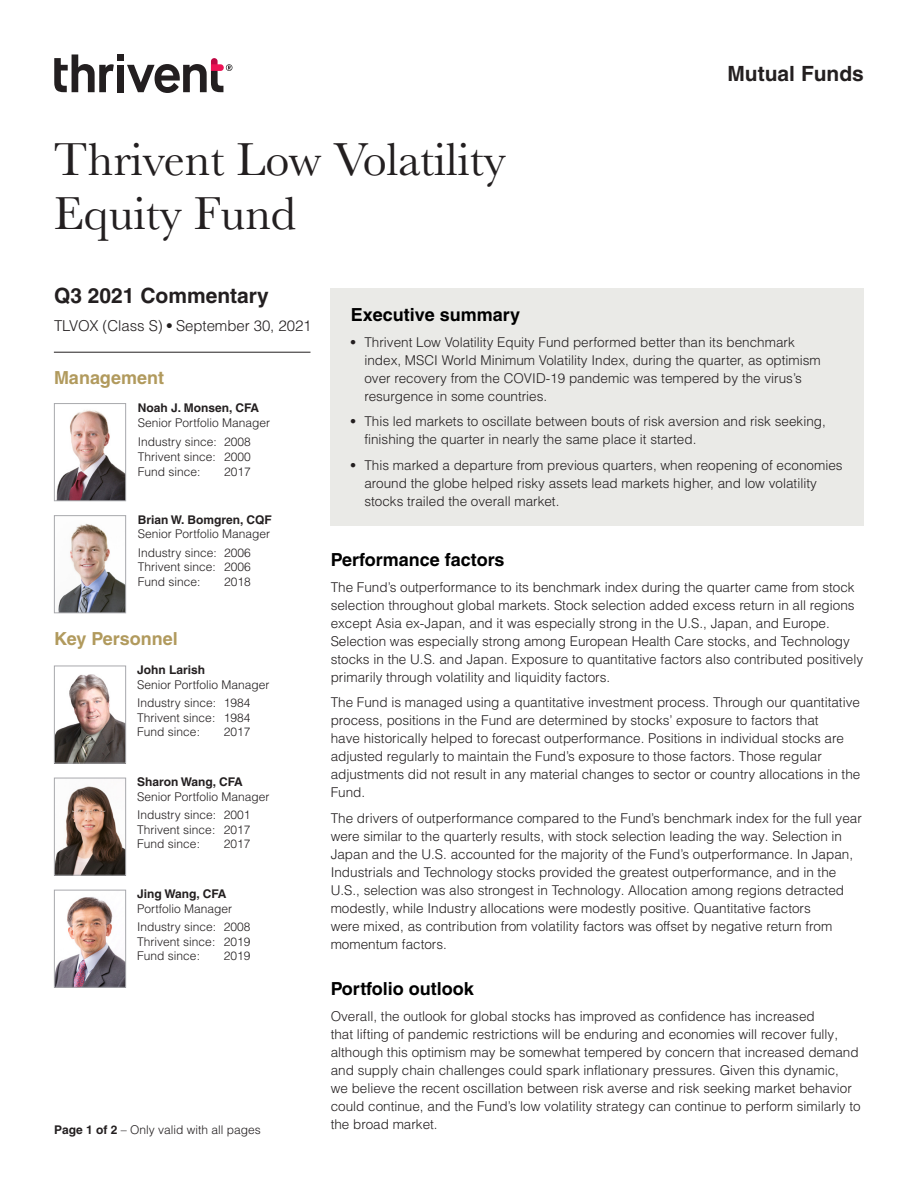
<style>
.page{position:relative;width:918px;height:1188px;background:#fff}
.page>*{position:absolute;margin:0;border:0;box-sizing:border-box;transform-origin:0 0}
.t1{font:48px/54px "Baskerville";color:#231f20}
.Graph_data_heading{font:700 21px "Helvetica LT Pro";color:#231f20}
.Commentary_heading{font:700 18px "Helvetica LT Pro";color:#000}
._2nd_subheading{font:700 18px "Helvetica LT Pro";color:#b19a5d}
.Graph_data_heading-2{font:300 15px "Helvetica LT Pro";letter-spacing:-.005em;color:#231f20}
.Commentary_body{font:300 13.5px/18px "Helvetica LT Pro";color:#231f20}
.t2{font:300 12px/14.4px "Helvetica LT Pro";color:#231f20}
.s1{font-weight:700}
</style>
<div class="page">
<div style="left:331px;top:288px;width:533px;height:238px;background:#eaeae7"></div>
<svg style="left:54px;top:54px;width:60px;height:38px"></svg>
<div style="left:117px;top:65px;width:7px;height:27px;background:#231f20"></div>
<div style="left:117px;top:54px;width:7px;height:7px;background:#231f20"></div>
<svg style="left:127px;top:58px;width:105px;height:35px"></svg>
<img style="left:56px;top:410px;width:68px;height:89px">
<div style="left:54px;top:403px;width:72px;height:98px;border:1px solid #a8a9ad"></div>
<img style="left:56px;top:674px;width:68px;height:88px">
<div style="left:54px;top:666px;width:72px;height:98px;border:1px solid #a8a9ad"></div>
<img style="left:56px;top:786px;width:68px;height:88px">
<div style="left:54px;top:778px;width:72px;height:98px;border:1px solid #a8a9ad"></div>
<img style="left:56px;top:897px;width:68px;height:89px">
<div style="left:54px;top:890px;width:72px;height:98px;border:1px solid #a8a9ad"></div>
<img style="left:58px;top:523px;width:66px;height:88px">
<div style="left:54px;top:515px;width:72px;height:98px;border:1px solid #a8a9ad"></div>
<hr style="left:54px;top:352px;width:257px;height:1px;background:#231f20">
<p class="t1" style="left:54px;top:133px;width:453px">Thrivent Low Volatility<br>Equity Fund</p>
<p class="Graph_data_heading" style="left:728px;top:61px;width:138px">Mutual Funds</p>
<p class="Graph_data_heading" style="left:54px;top:283px;width:216px">Q3 2021 Commentary</p>
<p class="Graph_data_heading-2" style="left:54px;top:316px;width:259px">TLVOX (Class S) <span class="s1">•</span> September 30, 2021</p>
<p class="_2nd_subheading" style="left:54px;top:366px;width:112px">Management</p>
<p class="t2" style="left:138px;top:400px;width:134px;line-height:15px"><span class="s1">Noah J. Monsen, CFA<br></span>Senior Portfolio Manager</p>
<p class="t2" style="left:138px;top:434px;width:115px;line-height:15px;text-align:justify">Industry since: 2008<br>Thrivent since: 2000<br>Fund since:</p>
<p class="t2" style="left:224px;top:465px;width:28px">2017</p>
<p class="t2" style="left:138px;top:512px;width:135px"><span class="s1">Brian W. Bomgren, CQF<br></span>Senior Portfolio Manager</p>
<p class="t2" style="left:138px;top:545px;width:115px;text-align:justify">Industry since: 2006<br>Thrivent since: 2006<br>Fund since:</p>
<p class="t2" style="left:224px;top:574px;width:28px">2018</p>
<p class="_2nd_subheading" style="left:54px;top:628px;width:125px">Key Personnel</p>
<p class="t2" style="left:137px;top:663px;width:134px"><span class="s1">John Larish<br></span>Senior Portfolio Manager</p>
<p class="t2" style="left:137px;top:696px;width:115px;text-align:justify">Industry since: 1984<br>Thrivent since: 1984<br>Fund since:</p>
<p class="t2" style="left:224px;top:725px;width:28px">2017</p>
<p class="t2" style="left:137px;top:775px;width:134px"><span class="s1">Sharon Wang, CFA<br></span>Senior Portfolio Manager</p>
<p class="t2" style="left:137px;top:808px;width:115px;text-align:justify">Industry since: 2001<br>Thrivent since: 2017<br>Fund since:</p>
<p class="t2" style="left:224px;top:837px;width:28px">2017</p>
<p class="t2" style="left:137px;top:887px;width:96px"><span class="s1">Jing Wang, CFA<br></span>Portfolio Manager</p>
<p class="t2" style="left:137px;top:920px;width:115px;text-align:justify">Industry since: 2008<br>Thrivent since: 2019<br>Fund since:</p>
<p class="t2" style="left:224px;top:949px;width:28px">2019</p>
<p class="t2" style="left:54px;top:1122px;width:208px"><span class="s1">Page 1 of 2</span> – Only valid with all pages</p>
<p class="Commentary_heading" style="left:351px;top:304px;width:171px">Executive summary</p>
<p class="Commentary_body" style="left:364px;top:333px;width:458px;text-indent:-14px"><span class="s1">•</span> Thrivent Low Volatility Equity Fund performed better than its benchmark index, MSCI World Minimum Volatility Index, during the quarter, as optimism over recovery from the COVID-19 pandemic was tempered by the virus’s resurgence in some countries.</p>
<p class="Commentary_body" style="left:364px;top:412px;width:463px;text-indent:-14px"><span class="s1">•</span> This led markets to oscillate between bouts of risk aversion and risk seeking, finishing the quarter in nearly the same place it started.</p>
<p class="Commentary_body" style="left:364px;top:456px;width:480px;text-indent:-14px"><span class="s1">•</span> This marked a departure from previous quarters, when reopening of economies around the globe helped risky assets lead markets higher, and low volatility stocks trailed the overall market.</p>
<p class="Commentary_heading" style="left:331px;top:549px;width:175px">Performance factors</p>
<p class="Commentary_body" style="left:331px;top:578px;width:534px">The Fund’s outperformance to its benchmark index during the quarter came from stock selection throughout global markets. Stock selection added excess return in all regions except Asia ex-Japan, and it was especially strong in the U.S., Japan, and Europe.<br>Selection was especially strong among European Health Care stocks, and Technology stocks in the U.S. and Japan. Exposure to quantitative factors also contributed positively primarily through volatility and liquidity factors.</p>
<p class="Commentary_body" style="left:331px;top:694px;width:531px">The Fund is managed using a quantitative investment process. Through our quantitative process, positions in the Fund are determined by stocks’ exposure to factors that<br>have historically helped to forecast outperformance. Positions in individual stocks are adjusted regularly to maintain the Fund’s exposure to those factors. Those regular adjustments did not result in any material changes to sector or country allocations in the Fund.</p>
<p class="Commentary_body" style="left:331px;top:809px;width:533px">The drivers of outperformance compared to the Fund’s benchmark index for the full year were similar to the quarterly results, with stock selection leading the way. Selection in Japan and the U.S. accounted for the majority of the Fund’s outperformance. In Japan, Industrials and Technology stocks provided the greatest outperformance, and in the U.S., selection was also strongest in Technology. Allocation among regions detracted modestly, while Industry allocations were modestly positive. Quantitative factors<br>were mixed, as contribution from volatility factors was offset by negative return from momentum factors.</p>
<p class="Commentary_heading" style="left:331px;top:978px;width:145px">Portfolio outlook</p>
<p class="Commentary_body" style="left:331px;top:1007px;width:531px">Overall, the outlook for global stocks has improved as confidence has increased<br>that lifting of pandemic restrictions will be enduring and economies will recover fully, although this optimism may be somewhat tempered by concern that increased demand and supply chain challenges could spark inflationary pressures. Given this dynamic,<br>we believe the recent oscillation between risk averse and risk seeking market behavior could continue, and the Fund’s low volatility strategy can continue to perform similarly to the broad market.</p>
</div>
